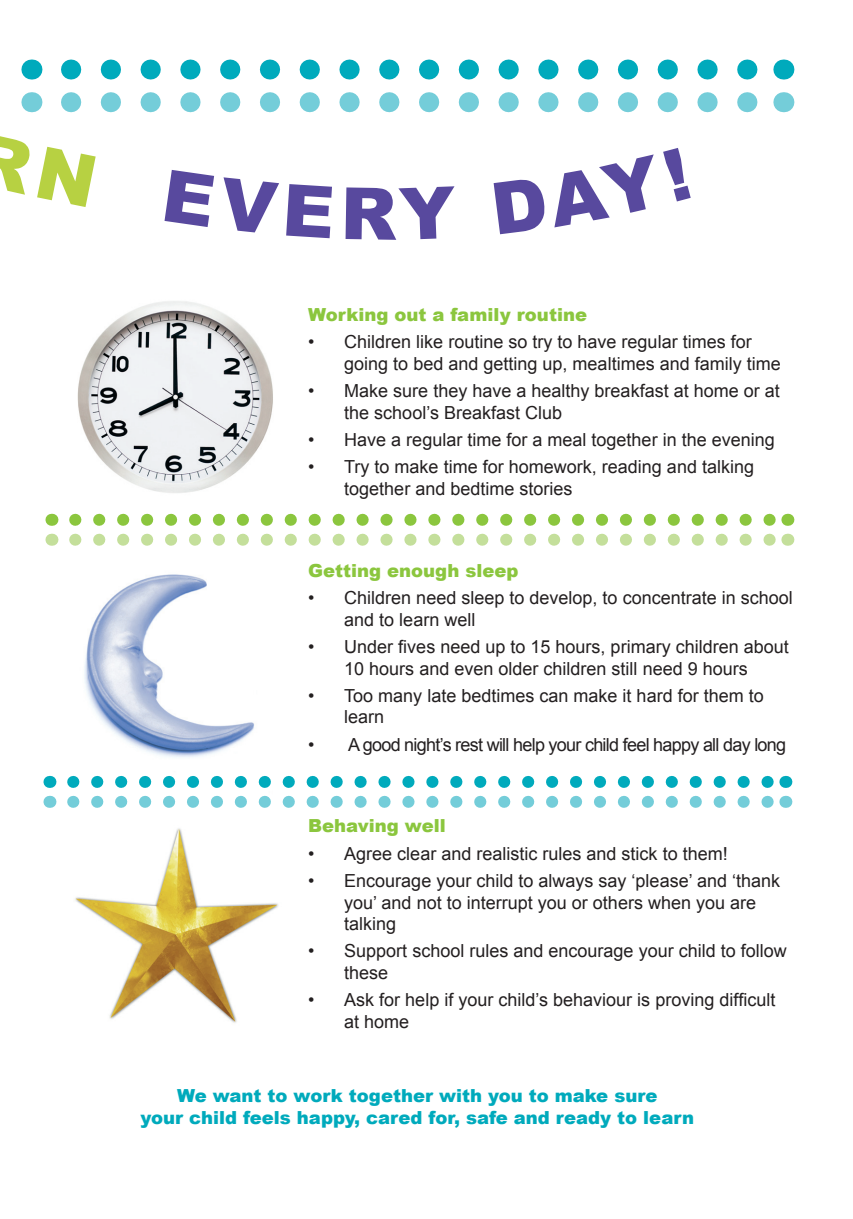
<style>
.page{position:relative;width:853px;height:1219px;background:#fff}
.page>*{position:absolute;margin:0;border:0;box-sizing:border-box;transform-origin:0 0}
.t1{font:18px/21.6px "Arial";color:#231f20}
.t2{font:900 18px/21.6px "Arial";color:#00aabc;text-align:center}
.t3{font:900 18px "Arial";color:#8bc63e}
.t4{font:18px "Arial";letter-spacing:-.04em;color:#231f20}
</style>
<div class="page">
<img style="left:73px;top:514px;width:195px;height:262px">
<img style="left:51px;top:301px;width:241px;height:213px">
<img style="left:51px;top:806px;width:228px;height:217px">
<svg style="left:71px;top:60px;width:687px;height:20px"></svg>
<svg style="left:31px;top:60px;width:1px;height:20px"></svg>
<svg style="left:783px;top:60px;width:1px;height:20px"></svg>
<svg style="left:71px;top:92px;width:687px;height:20px"></svg>
<svg style="left:31px;top:92px;width:1px;height:20px"></svg>
<svg style="left:783px;top:92px;width:1px;height:20px"></svg>
<svg style="left:75px;top:514px;width:700px;height:12px"></svg>
<svg style="left:51px;top:514px;width:1px;height:12px"></svg>
<svg style="left:787px;top:514px;width:1px;height:12px"></svg>
<svg style="left:75px;top:534px;width:700px;height:12px"></svg>
<svg style="left:51px;top:534px;width:1px;height:12px"></svg>
<svg style="left:787px;top:534px;width:1px;height:12px"></svg>
<svg style="left:73px;top:776px;width:700px;height:12px"></svg>
<svg style="left:49px;top:776px;width:1px;height:12px"></svg>
<svg style="left:785px;top:776px;width:1px;height:12px"></svg>
<svg style="left:73px;top:796px;width:700px;height:12px"></svg>
<svg style="left:49px;top:796px;width:1px;height:12px"></svg>
<svg style="left:785px;top:796px;width:1px;height:12px"></svg>
<p class="t3" style="left:308px;top:302px;width:280px">Working out a family routine</p>
<p class="t1" style="left:344px;top:331px;width:438px;text-indent:-36px">• Children like routine so try to have regular times for going to bed and getting up, mealtimes and family time</p>
<p class="t1" style="left:344px;top:380px;width:437px;text-indent:-36px">• Make sure they have a healthy breakfast at home or at the school’s Breakfast Club</p>
<p class="t1" style="left:308px;top:429px;width:468px">• Have a regular time for a meal together in the evening</p>
<p class="t1" style="left:344px;top:456px;width:411px;text-indent:-36px">• Try to make time for homework, reading and talking together and bedtime stories</p>
<p class="t3" style="left:308px;top:557px;width:212px">Getting enough sleep</p>
<p class="t1" style="left:344px;top:587px;width:450px;text-indent:-36px">• Children need sleep to develop, to concentrate in school and to learn well</p>
<p class="t1" style="left:308px;top:636px;width:482px;text-align:center">• Under fives need up to 15 hours, primary children about<br>10 hours and even older children still need 9 hours</p>
<p class="t1" style="left:344px;top:685px;width:421px;text-indent:-36px">• Too many late bedtimes can make it hard for them to learn</p>
<p class="t4" style="left:308px;top:732px;width:479px">• A good night’s rest will help your child feel happy all day long</p>
<p class="t3" style="left:308px;top:813px;width:139px">Behaving well</p>
<p class="t1" style="left:308px;top:843px;width:421px">• Agree clear and realistic rules and stick to them!</p>
<p class="t1" style="left:344px;top:870px;width:437px;text-indent:-36px">• Encourage your child to always say ‘please’ and ‘thank you’ and not to interrupt you or others when you are talking</p>
<p class="t1" style="left:344px;top:940px;width:444px;text-indent:-36px">• Support school rules and encourage your child to follow these</p>
<p class="t1" style="left:344px;top:989px;width:432px;text-indent:-36px">• Ask for help if your child’s behaviour is proving difficult at home</p>
<p class="t2" style="left:140px;top:1085px;width:555px">We want to work together with you to make sure<br>your child feels happy, cared for, safe and ready to learn</p>
</div>
